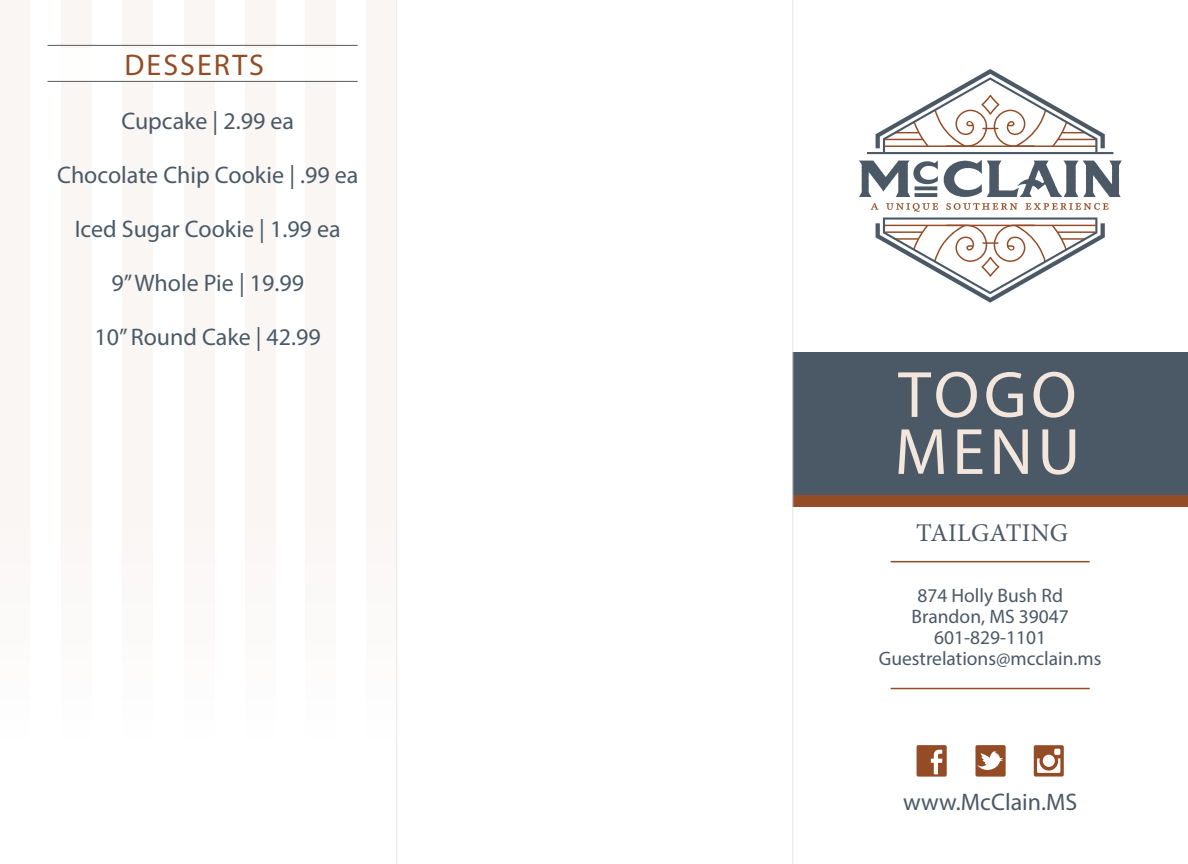
<style>
.page{position:relative;width:1188px;height:864px;background:#fff}
.page>*{position:absolute;margin:0;border:0;box-sizing:border-box;transform-origin:0 0}
.t1{font:66px/57px "Myriad Pro";letter-spacing:.07em;color:#f3e6dd}
.t2{font:30px "Myriad Pro";letter-spacing:.07em;color:#934c25}
.t3{font:25.5px "Minion Pro";letter-spacing:.01em;color:#4d5966}
.t4{font:24px "Myriad Pro";color:#4a5a66}
.t5{font:24px "Myriad Pro";color:#4b5966}
.t6{font:19.5px "Myriad Pro";color:#4b5966}
.s1{color:#4b5966}
</style>
<div class="page">
<div style="left:61px;top:0;width:31px;height:773px;background:#f9f6f4"></div>
<div style="left:305px;top:0;width:31px;height:773px;background:#f9f6f4"></div>
<div style="left:184px;top:0;width:31px;height:773px;background:#f9f6f4"></div>
<div style="left:0;top:0;width:30px;height:773px;background:#f9f6f4"></div>
<div style="left:245px;top:0;width:31px;height:773px;background:#f9f6f4"></div>
<div style="left:122px;top:0;width:30px;height:773px;background:#f9f6f4"></div>
<div style="left:366px;top:0;width:31px;height:773px;background:#f9f6f4"></div>
<div style="left:793px;top:352px;width:395px;height:144px;background:#4b5966"></div>
<div style="left:793px;top:496px;width:395px;height:11px;background:#934c25"></div>
<hr style="left:792px;top:0;width:1px;height:864px;background:#e6e7e9">
<hr style="left:891px;top:561px;width:199px;height:1px;background:#934c25">
<hr style="left:891px;top:688px;width:199px;height:1px;background:#934c25">
<hr style="left:396px;top:0;width:1px;height:864px;background:#e6e7e9">
<svg style="left:871px;top:203px;width:238px;height:100px"></svg>
<svg style="left:867px;top:69px;width:246px;height:85px"></svg>
<svg style="left:944px;top:160px;width:178px;height:37px"></svg>
<svg style="left:859px;top:161px;width:79px;height:36px"></svg>
<svg style="left:917px;top:745px;width:30px;height:32px"></svg>
<svg style="left:975px;top:745px;width:31px;height:32px"></svg>
<svg style="left:1034px;top:745px;width:30px;height:32px"></svg>
<div style="left:203px;top:48px;width:155px;height:33px;background:#fff"></div>
<div style="left:48px;top:48px;width:155px;height:33px;background:#fff"></div>
<hr style="left:48px;top:81px;width:310px;height:1px;background:#57585a">
<hr style="left:48px;top:45px;width:310px;height:1px;background:#57585a">
<p class="t2" style="left:124px;top:46px;width:141px">DESSERTS</p>
<p class="t5" style="left:121px;top:107px;width:174px">Cupcake | 2.99 ea</p>
<p class="t5" style="left:57px;top:161px;width:303px">Chocolate Chip Cookie | .99 ea</p>
<p class="t4" style="left:75px;top:215px;width:267px"><span class="s1">I</span>ced Sugar Cookie | 1.99 ea</p>
<p class="t4" style="left:111px;top:269px;width:194px">9” Whole Pie | 19.99</p>
<p class="t4" style="left:95px;top:323px;width:228px">10” Round Cake | 42.99</p>
<p class="t1" style="left:895px;top:365px;width:187px">TOGO<br>MENU</p>
<p class="t3" style="left:916px;top:515px;width:153px">TAILGATING</p>
<p class="t6" style="left:917px;top:583px;width:147px">874 Holly Bush Rd</p>
<p class="t6" style="left:912px;top:604px;width:159px">Brandon, MS 39047</p>
<p class="t6" style="left:934px;top:625px;width:114px">601-829-1101</p>
<p class="t6" style="left:879px;top:646px;width:224px">Guestrelations@mcclain.ms</p>
<p class="t5" style="left:903px;top:787px;width:175px">www.McClain.MS</p>
</div>
